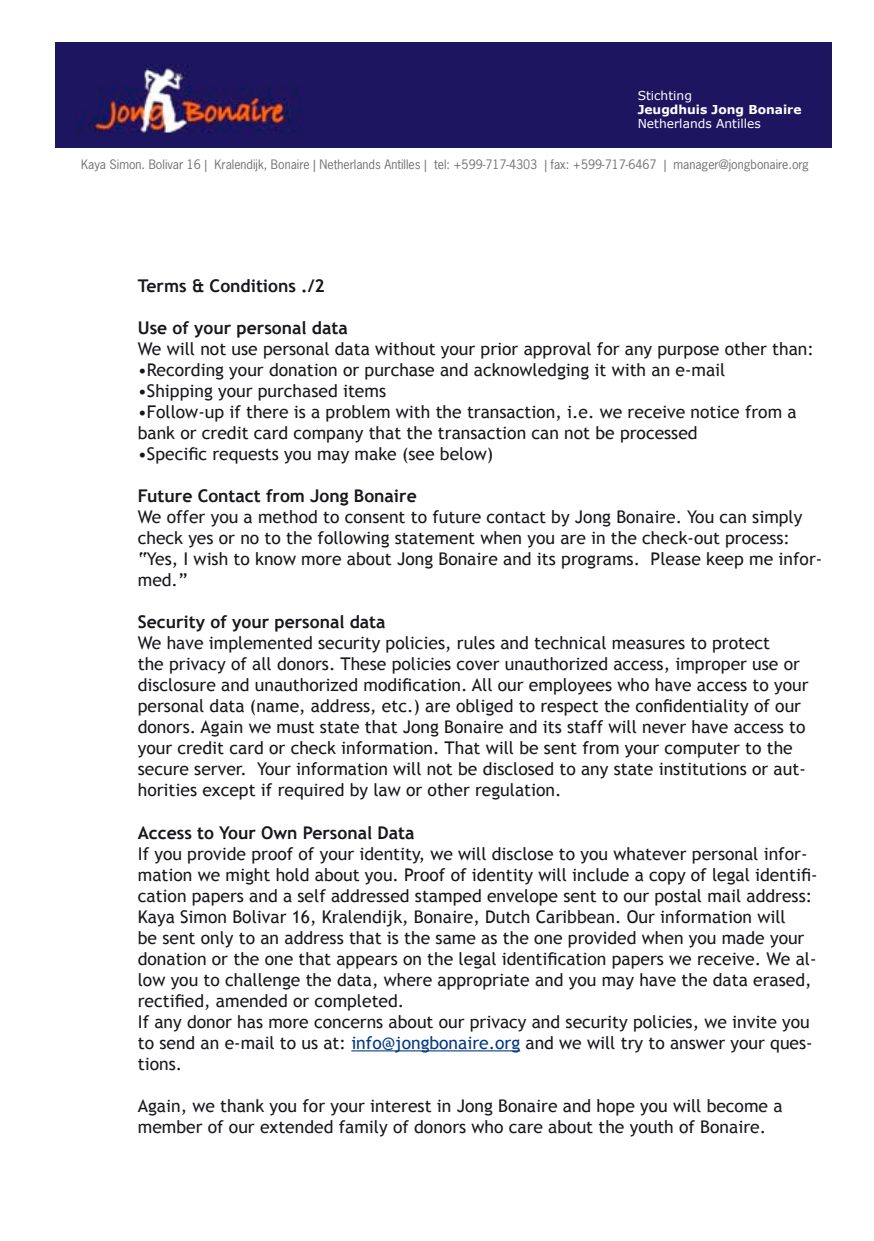
<style>
.page{position:relative;width:874px;height:1241px;background:#fff}
.page>*{position:absolute;margin:0;border:0;box-sizing:border-box;transform-origin:0 0}
.t1{font:17.5px/21px "Trebuchet MS";color:#1a171c}
.t2{font:700 17.5px "Trebuchet MS";color:#1a171c}
.t3{font:12.25px "News Gothic";color:#707173}
.t4{font:12.25px "Verdana";color:#fff}
.t5{font:700 12.25px "Verdana";color:#fff}
.s1{color:#003883}
</style>
<div class="page">
<hr style="left:351px;top:1050px;width:169px;height:1px;background:#003883">
<img style="left:56px;top:42px;width:775px;height:105px">
<p class="t4" style="left:637px;top:87px;width:56px">Stichting</p>
<p class="t5" style="left:637px;top:101px;width:165px">Jeugdhuis Jong Bonaire</p>
<p class="t4" style="left:637px;top:115px;width:125px">Netherlands Antilles</p>
<p class="t3" style="left:81px;top:156px;width:729px">Kaya Simon. Bolivar 16 | Kralendijk, Bonaire | Netherlands Antilles | tel: +599-717-4303 | fax: +599-717-6467 | manager@jongbonaire.org</p>
<p class="t2" style="left:138px;top:275px;width:188px">Terms &amp; Conditions ./2</p>
<p class="t2" style="left:138px;top:317px;width:211px">Use of your personal data</p>
<p class="t1" style="left:138px;top:339px;width:677px">We will not use personal data without your prior approval for any purpose other than:</p>
<p class="t1" style="left:138px;top:360px;width:588px">•Recording your donation or purchase and acknowledging it with an e-mail</p>
<p class="t1" style="left:138px;top:381px;width:250px">•Shipping your purchased items</p>
<p class="t1" style="left:138px;top:402px;width:660px">•Follow-up if there is a problem with the transaction, i.e. we receive notice from a bank or credit card company that the transaction can not be processed</p>
<p class="t1" style="left:138px;top:444px;width:357px">•Specific requests you may make (see below)</p>
<p class="t2" style="left:138px;top:485px;width:280px">Future Contact from Jong Bonaire</p>
<p class="t1" style="left:138px;top:507px;width:685px">We offer you a method to consent to future contact by Jong Bonaire. You can simply check yes or no to the following statement when you are in the check-out process: “Yes, I wish to know more about Jong Bonaire and its programs. Please keep me infor&shy;med.”</p>
<p class="t2" style="left:138px;top:611px;width:249px">Security of your personal data</p>
<p class="t1" style="left:138px;top:633px;width:672px">We have implemented security policies, rules and technical measures to protect<br>the privacy of all donors. These policies cover unauthorized access, improper use or disclosure and unauthorized modification. All our employees who have access to your personal data (name, address, etc.) are obliged to respect the confidentiality of our donors. Again we must state that Jong Bonaire and its staff will never have access to your credit card or check information. That will be sent from your computer to the secure server. Your information will not be disclosed to any state institutions or aut&shy;horities except if required by law or other regulation.</p>
<p class="t2" style="left:138px;top:821px;width:278px">Access to Your Own Personal Data</p>
<p class="t1" style="left:138px;top:843px;width:681px">If you provide proof of your identity, we will disclose to you whatever personal infor&shy;mation we might hold about you. Proof of identity will include a copy of legal identifi&shy;cation papers and a self addressed stamped envelope sent to our postal mail address:<br>Kaya Simon Bolivar 16, Kralendijk, Bonaire, Dutch Caribbean. Our information will<br>be sent only to an address that is the same as the one provided when you made your donation or the one that appears on the legal identification papers we receive. We al&shy;low you to challenge the data, where appropriate and you may have the data erased, rectified, amended or completed.<br>If any donor has more concerns about our privacy and security policies, we invite you to send an e-mail to us at: <span class="s1">info@jongbonaire.org</span> and we will try to answer your ques&shy;tions.</p>
<p class="t1" style="left:138px;top:1095px;width:646px">Again, we thank you for your interest in Jong Bonaire and hope you will become a member of our extended family of donors who care about the youth of Bonaire.</p>
</div>
